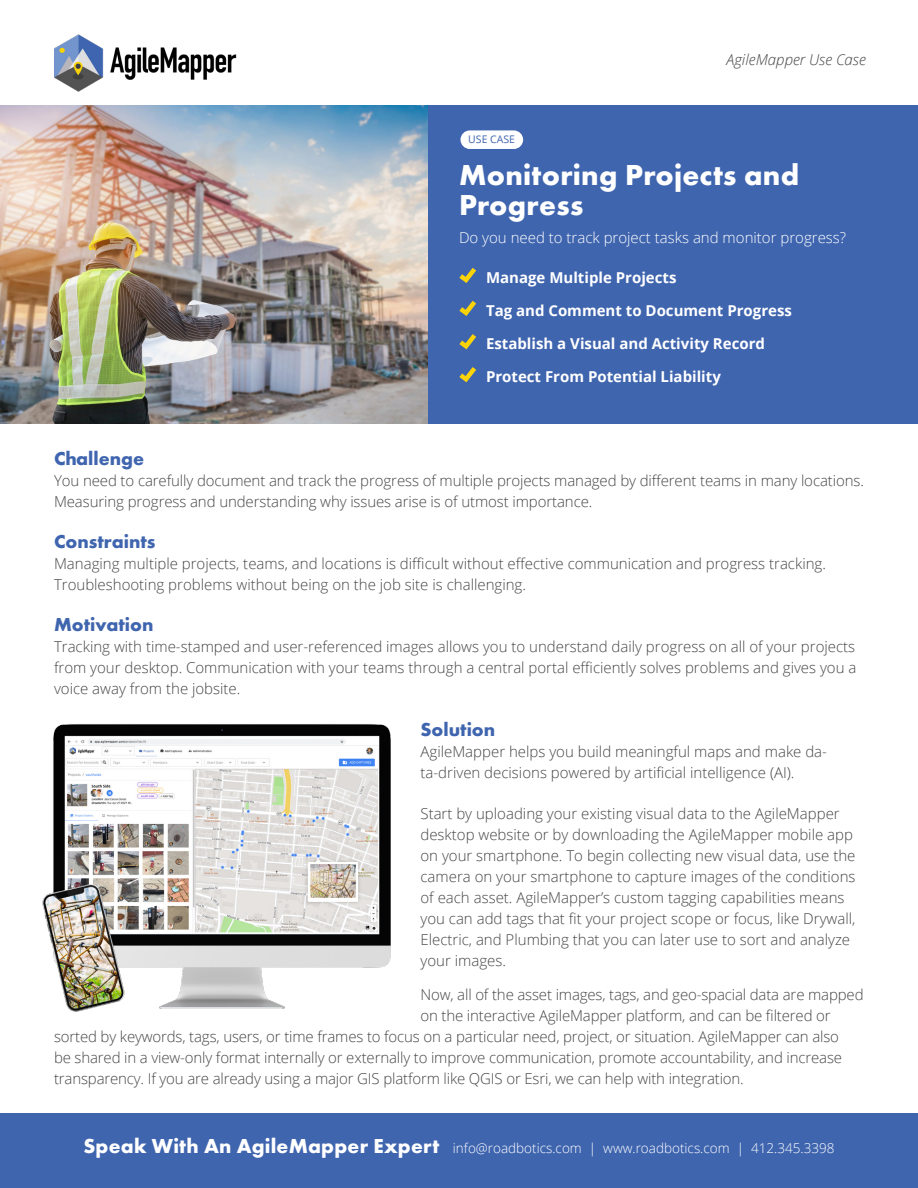
<style>
.page{position:relative;width:918px;height:1188px;background:#fff}
.page>*{position:absolute;margin:0;border:0;box-sizing:border-box;transform-origin:0 0}
.Body_Headings{font:700 30px/30.5px "Futura PT";letter-spacing:.01em;color:#fff}
.Body_Headings-2{font:700 19.5px "Futura PT";color:#3f65af}
.Body_Copy{font:300 15px/21px "Open Sans";letter-spacing:-.01em;color:#474646}
.Body_Headings-3{font:300 15px/21px "Open Sans";color:#474646}
.Body_Copy-2{font:700 15px "Open Sans";color:#fff}
.Body_Copy-3{font:300 15px "Open Sans";color:#fff}
.Body_Headings-4{font:italic 300 15px "Open Sans";color:#474646}
.Body_Headings-5{font:300 13.5px "Open Sans";color:#fff}
.Body_Copy-4{font:10.5px "Open Sans";color:#3f65af}
.s1{font-family:"Futura PT";font-weight:700;font-size:21px}
</style>
<div class="page">
<div style="left:0;top:105px;width:918px;height:319px;background:#3f65af"></div>
<img style="left:54px;top:35px;width:183px;height:57px">
<img style="left:0;top:106px;width:427px;height:317px">
<div style="left:0;top:1113px;width:918px;height:75px;background:#3f65af"></div>
<svg style="left:459px;top:268px;width:17px;height:15px"></svg>
<svg style="left:459px;top:300px;width:17px;height:16px"></svg>
<div style="left:460px;top:130px;width:63px;height:19px;background:#fff;border-radius:9px"></div>
<svg style="left:459px;top:334px;width:17px;height:16px"></svg>
<svg style="left:459px;top:367px;width:17px;height:16px"></svg>
<img style="left:42px;top:724px;width:349px;height:288px">
<p class="Body_Copy-4" style="left:468px;top:132px;width:48px">USE CASE</p>
<p class="Body_Headings-4" style="left:727px;top:50px;width:141px">AgileMapper Use Case</p>
<p class="Body_Headings" style="left:459px;top:159px;width:342px">Monitoring Projects and<br>Progress</p>
<p class="Body_Copy-3" style="left:459px;top:227px;width:389px">Do you need to track project tasks and monitor progress?</p>
<p class="Body_Copy-2" style="left:486px;top:267px;width:192px">Manage Multiple Projects</p>
<p class="Body_Copy-2" style="left:486px;top:300px;width:307px">Tag and Comment to Document Progress</p>
<p class="Body_Copy-2" style="left:486px;top:333px;width:280px">Establish a Visual and Activity Record</p>
<p class="Body_Copy-2" style="left:486px;top:366px;width:236px">Protect From Potential Liability</p>
<p class="Body_Headings-2" style="left:54px;top:446px;width:92px">Challenge</p>
<p class="Body_Headings-3" style="left:54px;top:470px;width:811px">You need to carefully document and track the progress of multiple projects managed by different teams in many locations.<br>Measuring progress and understanding why issues arise is of utmost importance.</p>
<p class="Body_Headings-2" style="left:54px;top:529px;width:103px">Constraints</p>
<p class="Body_Headings-3" style="left:54px;top:553px;width:774px">Managing multiple projects, teams, and locations is difficult without effective communication and progress tracking.<br>Troubleshooting problems without being on the job site is challenging.</p>
<p class="Body_Headings-2" style="left:54px;top:612px;width:101px">Motivation</p>
<p class="Body_Headings-3" style="left:54px;top:636px;width:804px;text-align:justify">Tracking with time-stamped and user-referenced images allows you to understand daily progress on all of your projects from your desktop. Communication with your teams through a central portal efficiently solves problems and gives you a voice away from the jobsite.</p>
<p class="Body_Headings-2" style="left:420px;top:717px;width:76px">Solution</p>
<p class="Body_Headings-3" style="left:420px;top:740px;width:408px">AgileMapper helps you build meaningful maps and make da&shy;ta-driven decisions powered by artificial intelligence (AI).</p>
<p class="Body_Copy" style="left:420px;top:803px;width:437px">Start by uploading your existing visual data to the AgileMapper desktop website or by downloading the AgileMapper mobile app on your smartphone. To begin collecting new visual data, use the camera on your smartphone to capture images of the conditions of each asset. AgileMapper’s custom tagging capabilities means you can add tags that fit your project scope or focus, like Drywall, Electric, and Plumbing that you can later use to sort and analyze your images.</p>
<p class="Body_Copy" style="left:420px;top:984px;width:445px">Now, all of the asset images, tags, and geo-spacial data are mapped</p>
<p class="Body_Copy" style="left:420px;top:1005px;width:412px">on the interactive AgileMapper platform, and can be filtered or</p>
<p class="Body_Copy" style="left:54px;top:1026px;width:787px">sorted by keywords, tags, users, or time frames to focus on a particular need, project, or situation. AgileMapper can also</p>
<p class="Body_Copy" style="left:54px;top:1047px;width:790px">be shared in a view-only format internally or externally to improve communication, promote accountability, and increase</p>
<p class="Body_Copy" style="left:54px;top:1068px;width:691px">transparency. If you are already using a major GIS platform like QGIS or Esri, we can help with integration.</p>
<p class="Body_Headings-5" style="left:83px;top:1138px;width:753px"><span class="s1">Speak With An AgileMapper Expert</span> info@roadbotics.com | www.roadbotics.com | 412.345.3398</p>
</div>
